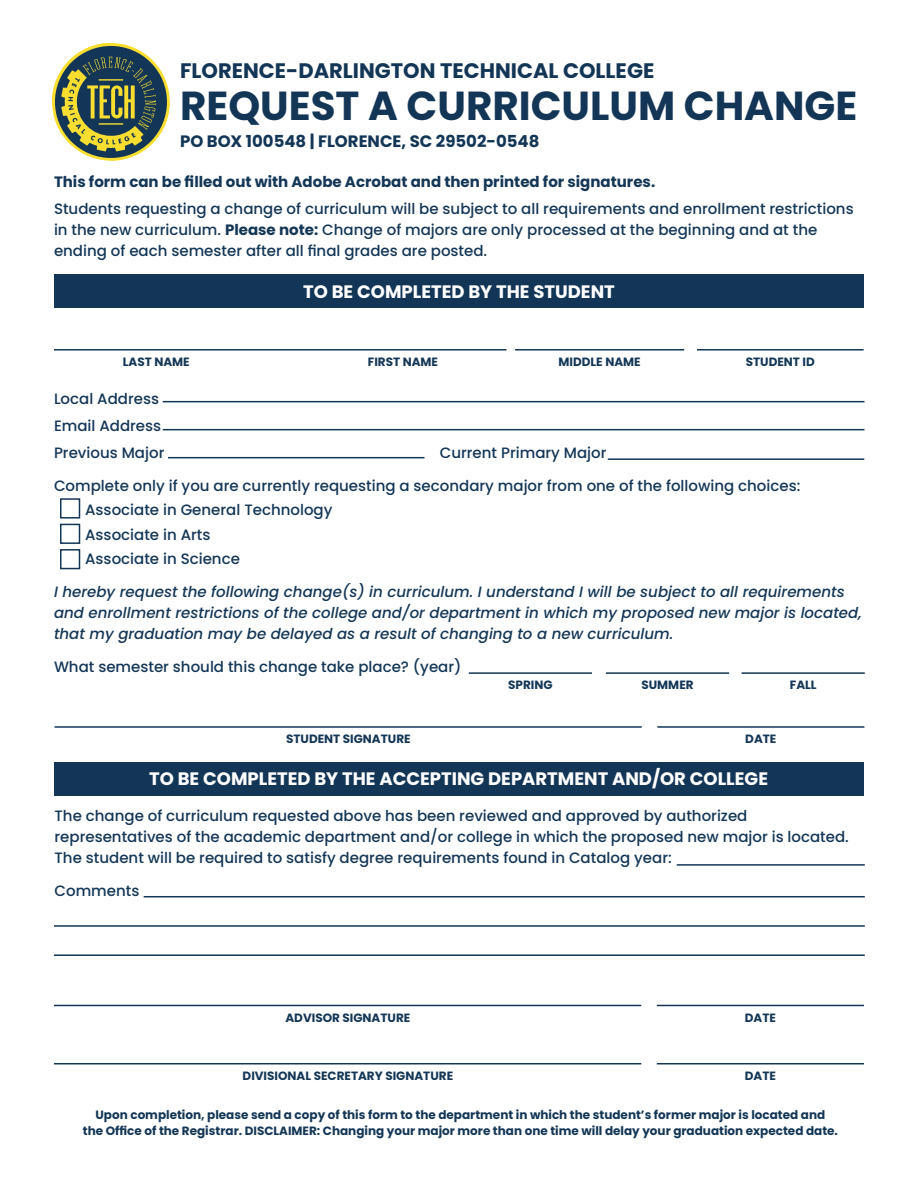
<style>
.page{position:relative;width:918px;height:1188px;background:#fff}
.page>*{position:absolute;margin:0;border:0;box-sizing:border-box;transform-origin:0 0}
.t1{font:700 40.5px "Poppins";color:#133657}
.t2{font:700 21px "Poppins";color:#133657}
.t3{font:700 18px "Poppins";color:#fff}
.t4{font:700 16.5px "Poppins";color:#133657}
.t5{font:500 15px/21px "Poppins";color:#143757}
.t6{font:italic 500 15px/21px "Poppins";color:#143757}
.t7{font:700 15px "Poppins";color:#143757}
.t8{font:700 12px/16.5px "Poppins";color:#143757;text-align:center}
.s1{font-weight:700}
</style>
<div class="page">
<hr style="left:168px;top:457px;width:257px;height:1px;background:#133657">
<hr style="left:608px;top:458px;width:256px;height:2px;background:#133657">
<div style="left:60px;top:498px;width:20px;height:21px;border:2px solid #133657"></div>
<div style="left:60px;top:524px;width:20px;height:20px;border:2px solid #133657"></div>
<div style="left:60px;top:549px;width:20px;height:20px;border:2px solid #133657"></div>
<svg style="left:52px;top:43px;width:118px;height:118px"></svg>
<hr style="left:54px;top:349px;width:453px;height:2px;background:#133657">
<div style="left:54px;top:275px;width:810px;height:33px;background:#133657"></div>
<hr style="left:515px;top:349px;width:169px;height:2px;background:#133657">
<hr style="left:697px;top:349px;width:167px;height:2px;background:#133657">
<hr style="left:469px;top:672px;width:123px;height:2px;background:#133657">
<hr style="left:606px;top:672px;width:123px;height:2px;background:#133657">
<hr style="left:742px;top:672px;width:123px;height:2px;background:#133657">
<hr style="left:55px;top:726px;width:587px;height:2px;background:#133657">
<hr style="left:657px;top:726px;width:207px;height:2px;background:#133657">
<div style="left:54px;top:762px;width:809px;height:34px;background:#133657"></div>
<hr style="left:163px;top:401px;width:701px;height:1px;background:#133657">
<hr style="left:163px;top:429px;width:701px;height:1px;background:#133657">
<hr style="left:677px;top:864px;width:188px;height:2px;background:#133657">
<hr style="left:144px;top:896px;width:721px;height:1px;background:#133657">
<hr style="left:54px;top:925px;width:811px;height:2px;background:#133657">
<hr style="left:54px;top:954px;width:811px;height:2px;background:#133657">
<hr style="left:54px;top:1005px;width:587px;height:1px;background:#133657">
<hr style="left:657px;top:1005px;width:207px;height:1px;background:#133657">
<hr style="left:54px;top:1063px;width:587px;height:1px;background:#133657">
<hr style="left:657px;top:1063px;width:207px;height:1px;background:#133657">
<h2 class="t2" style="left:180px;top:58px;width:476px">FLORENCE-DARLINGTON TECHNICAL COLLEGE</h2>
<h1 class="t1" style="left:180px;top:82px;width:679px">REQUEST A CURRICULUM CHANGE</h1>
<p class="t4" style="left:180px;top:131px;width:361px">PO BOX 100548 | FLORENCE, SC 29502-0548</p>
<p class="t7" style="left:54px;top:173px;width:603px">This form can be filled out with Adobe Acrobat and then printed for signatures.</p>
<p class="t5" style="left:54px;top:198px;width:801px">Students requesting a change of curriculum will be subject to all requirements and enrollment restrictions in the new curriculum. <span class="s1">Please note:</span> Change of majors are only processed at the beginning and at the ending of each semester after all final grades are posted.</p>
<p class="t3" style="left:303px;top:281px;width:313px">TO BE COMPLETED BY THE STUDENT</p>
<p class="t8" style="left:123px;top:354px;width:68px">LAST NAME</p>
<p class="t8" style="left:368px;top:354px;width:72px">FIRST NAME</p>
<p class="t8" style="left:559px;top:354px;width:84px">MIDDLE NAME</p>
<p class="t8" style="left:746px;top:354px;width:71px">STUDENT ID</p>
<p class="t5" style="left:54px;top:385px;width:112px;line-height:27px">Local Address<br>Email Address<br>Previous Major</p>
<p class="t5" style="left:440px;top:442px;width:168px">Current Primary Major</p>
<p class="t5" style="left:85px;top:473px;width:717px;line-height:24.3px;text-indent:-31px">Complete only if you are currently requesting a secondary major from one of the following choices:<br>Associate in General Technology<br>Associate in Arts<br>Associate in Science</p>
<p class="t6" style="left:54px;top:581px;width:809px">I hereby request the following change(s) in curriculum. I understand I will be subject to all requirements and enrollment restrictions of the college and/or department in which my proposed new major is located, that my graduation may be delayed as a result of changing to a new curriculum.</p>
<p class="t5" style="left:54px;top:656px;width:409px">What semester should this change take place? (year)</p>
<p class="t8" style="left:508px;top:677px;width:46px">SPRING</p>
<p class="t8" style="left:641px;top:677px;width:54px">SUMMER</p>
<p class="t8" style="left:790px;top:677px;width:28px">FALL</p>
<p class="t8" style="left:286px;top:731px;width:126px">STUDENT SIGNATURE</p>
<p class="t8" style="left:745px;top:731px;width:33px">DATE</p>
<p class="t3" style="left:149px;top:768px;width:620px">TO BE COMPLETED BY THE ACCEPTING DEPARTMENT AND/OR COLLEGE</p>
<p class="t5" style="left:55px;top:806px;width:796px">The change of curriculum requested above has been reviewed and approved by authorized representatives of the academic department and/or college in which the proposed new major is located.<br>The student will be required to satisfy degree requirements found in Catalog year:</p>
<p class="t5" style="left:55px;top:881px;width:86px">Comments</p>
<p class="t8" style="left:285px;top:1009px;width:126px">ADVISOR SIGNATURE</p>
<p class="t8" style="left:745px;top:1009px;width:33px">DATE</p>
<p class="t8" style="left:243px;top:1068px;width:212px">DIVISIONAL SECRETARY SIGNATURE</p>
<p class="t8" style="left:745px;top:1068px;width:33px">DATE</p>
<p class="t8" style="left:83px;top:1106px;width:757px">Upon completion, please send a copy of this form to the department in which the student’s former major is located and<br>the Office of the Registrar. DISCLAIMER: Changing your major more than one time will delay your graduation expected date.</p>
</div>
